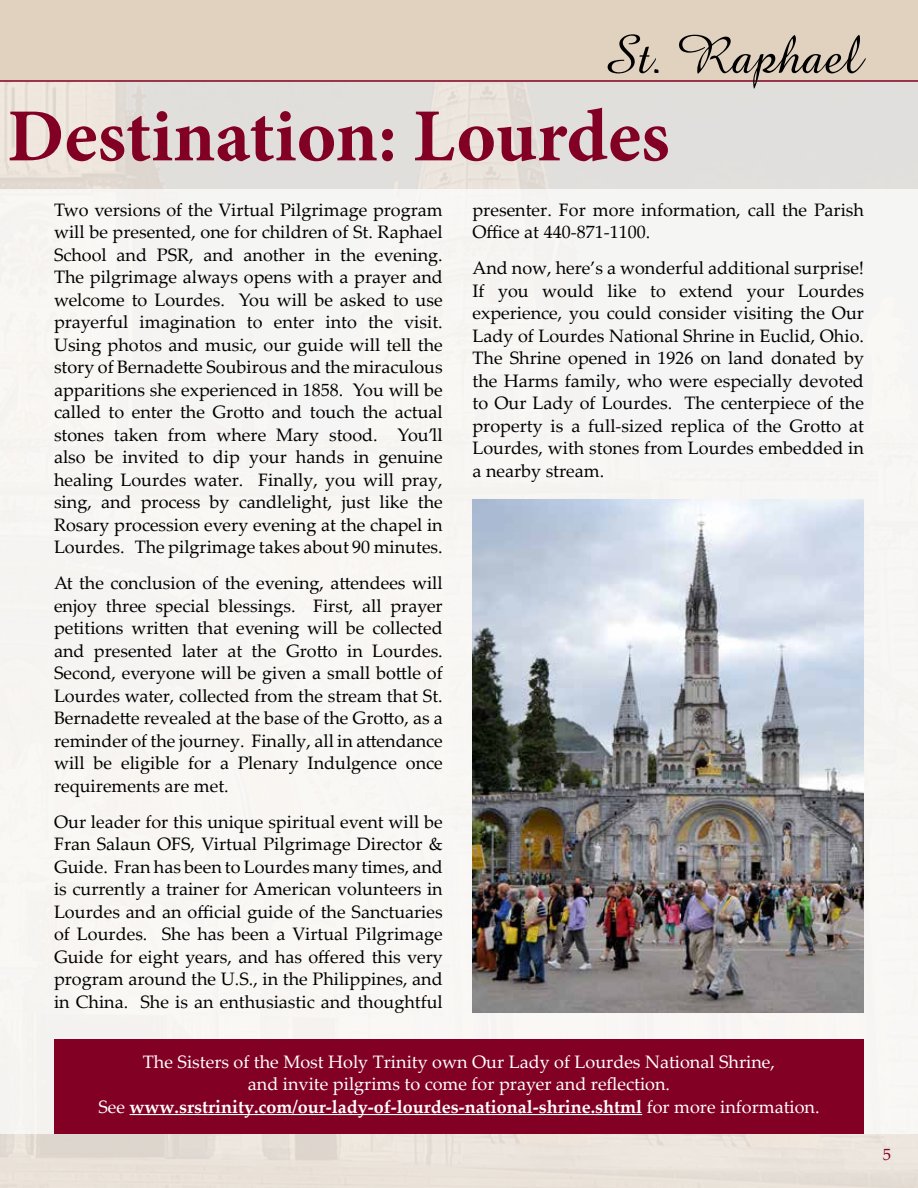
<style>
.page{position:relative;width:918px;height:1188px;background:#fff}
.page>*{position:absolute;margin:0;border:0;box-sizing:border-box;transform-origin:0 0}
.t1{font:700 75px "Minion Pro";color:#820024}
.t2{font:55.5px "Amaze";color:#000}
.t3{font:18px/22.5px "Palatino Linotype";color:#000;text-align:justify}
.t4{font:18px/22.5px "Palatino Linotype";color:#fff;text-align:center}
.t5{font:16.5px "Palatino Linotype";color:#820024}
.s1{font-weight:700}
</style>
<div class="page">
<div style="left:0;top:189px;width:918px;height:945px;background:#f7f5f4"></div>
<div style="left:0;top:0;width:918px;height:82px;background:#e0d2bf"></div>
<div style="left:54px;top:1040px;width:810px;height:94px;background:#820024"></div>
<img style="left:472px;top:500px;width:392px;height:512px">
<hr style="left:130px;top:1114px;width:512px;height:1px;background:#fff">
<h2 class="t2" style="left:602px;top:19px;width:261px">St. Raphael</h2>
<h1 class="t1" style="left:7px;top:84px;width:664px">Destination: Lourdes</h1>
<p class="t3" style="left:54px;top:198px;width:390px">Two versions of the Virtual Pilgrimage program will be presented, one for children of St. Raphael School and PSR, and another in the evening.<br>The pilgrimage always opens with a prayer and welcome to Lourdes. You will be asked to use prayerful imagination to enter into the visit.<br>Using photos and music, our guide will tell the story of Bernadette Soubirous and the miraculous apparitions she experienced in 1858. You will be called to enter the Grotto and touch the actual stones taken from where Mary stood. You’ll also be invited to dip your hands in genuine healing Lourdes water. Finally, you will pray, sing, and process by candlelight, just like the Rosary procession every evening at the chapel in Lourdes. The pilgrimage takes about 90 minutes.</p>
<p class="t3" style="left:54px;top:571px;width:390px">At the conclusion of the evening, attendees will enjoy three special blessings. First, all prayer petitions written that evening will be collected and presented later at the Grotto in Lourdes.<br>Second, everyone will be given a small bottle of Lourdes water, collected from the stream that St.<br>Bernadette revealed at the base of the Grotto, as a reminder of the journey. Finally, all in attendance will be eligible for a Plenary Indulgence once requirements are met.</p>
<p class="t3" style="left:54px;top:810px;width:390px">Our leader for this unique spiritual event will be Fran Salaun OFS, Virtual Pilgrimage Director &amp; Guide. Fran has been to Lourdes many times, and is currently a trainer for American volunteers in Lourdes and an official guide of the Sanctuaries of Lourdes. She has been a Virtual Pilgrimage Guide for eight years, and has offered this very program around the U.S., in the Philippines, and in China. She is an enthusiastic and thoughtful</p>
<p class="t3" style="left:472px;top:198px;width:393px">presenter. For more information, call the Parish<br>Office at 440-871-1100.</p>
<p class="t3" style="left:472px;top:256px;width:393px">And now, here’s a wonderful additional surprise!<br>If you would like to extend your Lourdes experience, you could consider visiting the Our Lady of Lourdes National Shrine in Euclid, Ohio.<br>The Shrine opened in 1926 on land donated by the Harms family, who were especially devoted to Our Lady of Lourdes. The centerpiece of the property is a full-sized replica of the Grotto at Lourdes, with stones from Lourdes embedded in a nearby stream.</p>
<p class="t4" style="left:98px;top:1050px;width:723px">The Sisters of the Most Holy Trinity own Our Lady of Lourdes National Shrine,<br>and invite pilgrims to come for prayer and reflection.<br>See <span class="s1">www.srstrinity.com/our-lady-of-lourdes-national-shrine.shtml</span> for more information.</p>
<p class="t5" style="left:883px;top:1142px;width:10px">5</p>
</div>
